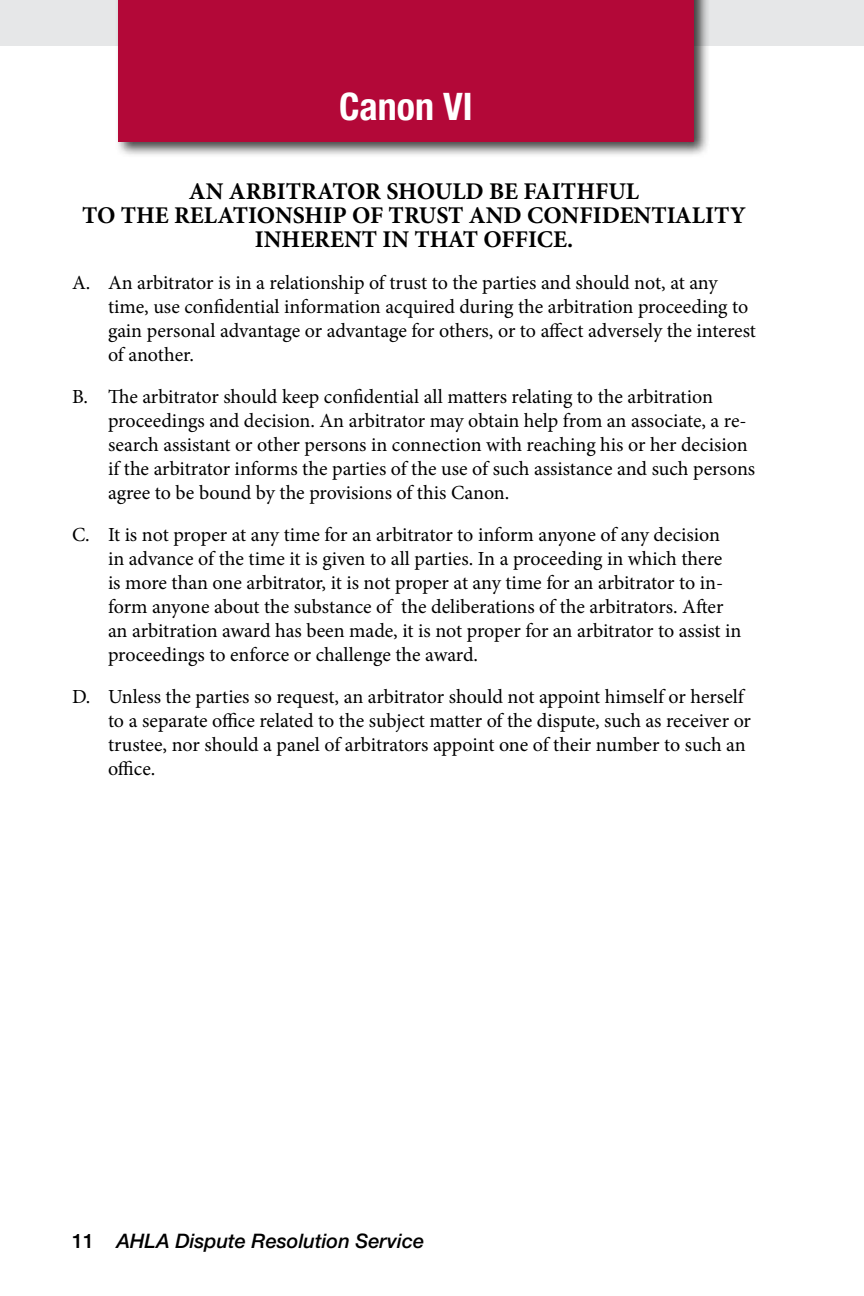
<style>
.page{position:relative;width:864px;height:1296px;background:#fff}
.page>*{position:absolute;margin:0;border:0;box-sizing:border-box;transform-origin:0 0}
.t1{font:700 condensed 38px "Helvetica Neue LT Std";color:#fff}
.t2{font:700 24px/24px "Minion Pro";color:#000;text-align:center}
.t3{font:20px/24px "Minion Pro";letter-spacing:-.005em;color:#000}
.t4{font:italic 500 20px "Helvetica Neue LT Std";color:#000}
.s1{font-style:normal}
</style>
<div class="page">
<div style="left:0;top:0;width:864px;height:45px;background:#e6e7e8"></div>
<div style="left:114px;top:0;width:597px;height:158px;background:#000;opacity:.75"></div>
<div style="left:118px;top:0;width:576px;height:141px;background:#b30838"></div>
<h1 class="t1" style="left:339px;top:83px;width:135px">Canon VI</h1>
<p class="t2" style="left:82px;top:179px;width:665px">AN ARBITRATOR SHOULD BE FAITHFUL<br>TO THE RELATIONSHIP OF TRUST AND CONFIDENTIALITY<br>INHERENT IN THAT OFFICE.</p>
<p class="t3" style="left:108px;top:271px;width:650px;text-indent:-36px">A. An arbitrator is in a relationship of trust to the parties and should not, at any time, use confidential information acquired during the arbitration proceeding to gain personal advantage or advantage for others, or to affect adversely the interest of another.</p>
<p class="t3" style="left:108px;top:385px;width:649px;text-indent:-36px">B. The arbitrator should keep confidential all matters relating to the arbitration proceedings and decision. An arbitrator may obtain help from an associate, a re&shy;search assistant or other persons in connection with reaching his or her decision if the arbitrator informs the parties of the use of such assistance and such persons agree to be bound by the provisions of this Canon.</p>
<p class="t3" style="left:108px;top:523px;width:635px;text-indent:-36px">C. It is not proper at any time for an arbitrator to inform anyone of any decision<br>in advance of the time it is given to all parties. In a proceeding in which there<br>is more than one arbitrator, it is not proper at any time for an arbitrator to in&shy;form anyone about the substance of the deliberations of the arbitrators. After an arbitration award has been made, it is not proper for an arbitrator to assist in proceedings to enforce or challenge the award.</p>
<p class="t3" style="left:108px;top:685px;width:645px;text-indent:-36px">D. Unless the parties so request, an arbitrator should not appoint himself or herself to a separate office related to the subject matter of the dispute, such as receiver or trustee, nor should a panel of arbitrators appoint one of their number to such an office.</p>
<p class="t4" style="left:72px;top:1229px;width:354px"><span class="s1">11</span> AHLA Dispute Resolution Service</p>
</div>
